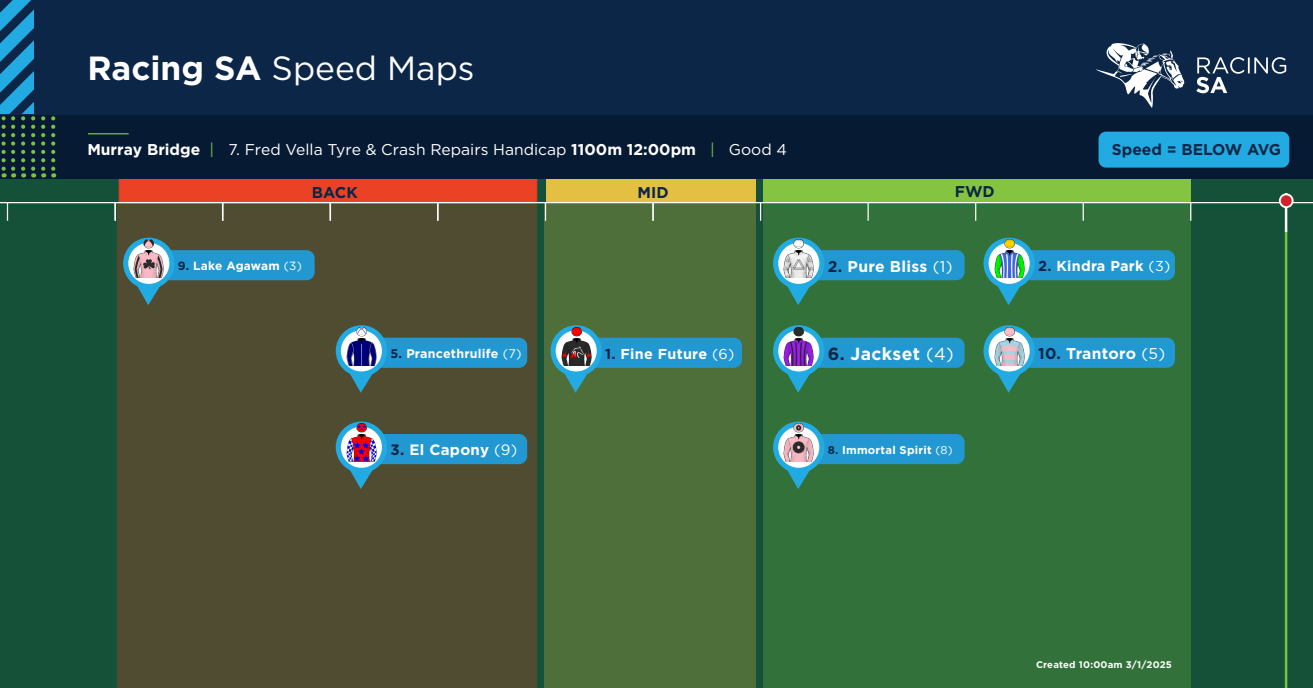
<style>
.page{position:relative;width:1313px;height:688px;background:#fff}
.page>*{position:absolute;margin:0;border:0;box-sizing:border-box;transform-origin:0 0}
.t1{font:33.5px "Gotham HTF";color:#fff}
.t2{font:700 17.5px "Gotham HTF";letter-spacing:.02em;color:#fff}
.t3{font:15.62px "Gotham";color:#fff}
.t4{font:700 15.62px "Gotham HTF";letter-spacing:.02em;color:#fff}
.t5{font:700 15.62px "Gotham HTF";color:#0c2647}
.t6{font:700 15px "Gotham HTF";letter-spacing:.02em;color:#fff}
.t7{font:700 14.38px "Gotham HTF";letter-spacing:.02em;color:#fff}
.t8{font:700 12.5px "Gotham HTF";letter-spacing:.02em;color:#fff}
.t9{font:700 11.88px "Gotham HTF";letter-spacing:.01em;color:#fff}
.t10{font:700 11.25px "Gotham HTF";letter-spacing:.02em;color:#fff}
.t11{font:700 9.56px "Gotham HTF";letter-spacing:.02em;color:#fff}
.s1{font-weight:700}
.s2{font-family:"Gotham HTF";font-weight:700}
.s3{font-family:"Gotham HTF";color:#79c142}
.s4{font-family:"Gotham HTF"}
.s5{color:#0c2647}
.s6{font-family:"Gotham";font-weight:400}
</style>
<div class="page">
<div style="left:0;top:149px;width:1312px;height:539px;background:#155138"></div>
<div style="left:117px;top:203px;width:420px;height:485px;background:#504c32"></div>
<div style="left:119px;top:178px;width:418px;height:25px;background:#eb4225;border:1px solid #eb3e26"></div>
<div style="left:546px;top:178px;width:209px;height:25px;background:#e3c042"></div>
<div style="left:763px;top:178px;width:427px;height:25px;background:#84c440"></div>
<div style="left:544px;top:203px;width:211px;height:485px;background:#4e6f3a"></div>
<div style="left:763px;top:200px;width:427px;height:488px;background:#33713a"></div>
<div style="left:0;top:0;width:1312px;height:178px;background:#0c2647"></div>
<hr style="left:0;top:202px;width:1312px;height:1px;background:#fff">
<div style="left:0;top:115px;width:1312px;height:63px;background:#071a34"></div>
<svg style="left:545px;top:203px;width:1px;height:18px"></svg>
<hr style="left:88px;top:133px;width:41px;height:1px;background:#79c142">
<svg style="left:1196px;top:57px;width:90px;height:36px"></svg>
<svg style="left:1095px;top:43px;width:89px;height:65px"></svg>
<svg style="left:652px;top:203px;width:1px;height:18px"></svg>
<svg style="left:760px;top:203px;width:1px;height:18px"></svg>
<svg style="left:867px;top:203px;width:1px;height:18px"></svg>
<svg style="left:975px;top:203px;width:1px;height:18px"></svg>
<svg style="left:1082px;top:203px;width:1px;height:18px"></svg>
<svg style="left:1190px;top:203px;width:1px;height:18px"></svg>
<svg style="left:41px;top:116px;width:4px;height:61px"></svg>
<svg style="left:51px;top:116px;width:4px;height:61px"></svg>
<svg style="left:0;top:0;width:35px;height:177px"></svg>
<hr style="left:1284px;top:231px;width:3px;height:457px;background:#79c142">
<hr style="left:1284px;top:193px;width:3px;height:39px;background:#fff">
<div style="left:1279px;top:194px;width:13px;height:13px;background:#d1232a;border-radius:50%"></div>
<div style="left:1278px;top:193px;width:15px;height:15px;border:2px solid #fff;border-radius:50%"></div>
<svg style="left:7px;top:203px;width:1px;height:18px"></svg>
<svg style="left:114px;top:203px;width:2px;height:18px"></svg>
<svg style="left:222px;top:203px;width:1px;height:18px"></svg>
<svg style="left:329px;top:203px;width:2px;height:18px"></svg>
<svg style="left:437px;top:203px;width:1px;height:18px"></svg>
<svg style="left:336px;top:421px;width:191px;height:68px;background:#40707a"></svg>
<img style="left:344px;top:423px;width:34px;height:38px">
<svg style="left:123px;top:238px;width:192px;height:67px;background:#3f717c"></svg>
<img style="left:132px;top:239px;width:33px;height:39px">
<svg style="left:336px;top:325px;width:191px;height:67px;background:#3f717c"></svg>
<img style="left:344px;top:327px;width:34px;height:38px">
<svg style="left:773px;top:238px;width:191px;height:67px"></svg>
<img style="left:782px;top:239px;width:33px;height:39px">
<svg style="left:773px;top:325px;width:191px;height:67px"></svg>
<img style="left:782px;top:327px;width:33px;height:38px">
<svg style="left:773px;top:421px;width:191px;height:68px"></svg>
<img style="left:782px;top:423px;width:33px;height:38px">
<svg style="left:550px;top:325px;width:192px;height:67px"></svg>
<img style="left:559px;top:327px;width:33px;height:38px">
<svg style="left:983px;top:325px;width:192px;height:67px"></svg>
<img style="left:992px;top:327px;width:33px;height:38px">
<svg style="left:983px;top:238px;width:192px;height:67px"></svg>
<img style="left:992px;top:239px;width:33px;height:39px">
<div style="left:1098px;top:132px;width:191px;height:36px;background:#22abe2;border-radius:8px"></div>
<p class="t1" style="left:87px;top:49px;width:389px"><span class="s1">Racing SA</span> Speed Maps</p>
<p class="t3" style="left:87px;top:141px;width:701px"><span class="s2">Murray Bridge</span> <span class="s3">|</span> <span class="s4">7.</span> Fred Vella Tyre &amp; Crash Repairs Handicap <span class="s2">1100m 12:00pm</span> <span class="s3">|</span> Good 4</p>
<p class="t5" style="left:312px;top:184px;width:47px">BACK</p>
<p class="t5" style="left:637px;top:183px;width:33px">MID</p>
<p class="t5" style="left:954px;top:182px;width:41px">FWD</p>
<p class="t5" style="left:1111px;top:141px;width:171px">Speed = BELOW AVG</p>
<p class="t9" style="left:178px;top:259px;width:126px"><span class="s5">9.</span> Lake Agawam <span class="s6">(3)</span></p>
<p class="t4" style="left:827px;top:257px;width:126px"><span class="s5">2.</span> Pure Bliss <span class="s6">(1)</span></p>
<p class="t7" style="left:1038px;top:258px;width:134px"><span class="s5">2.</span> Kindra Park <span class="s6">(3)</span></p>
<p class="t8" style="left:390px;top:346px;width:133px"><span class="s5">5.</span> Prancethrulife <span class="s6">(7)</span></p>
<p class="t6" style="left:390px;top:441px;width:129px"><span class="s5">3.</span> El Capony <span class="s6">(9)</span></p>
<p class="t2" style="left:827px;top:344px;width:127px"><span class="s5">6.</span> Jackset <span class="s6">(4)</span></p>
<p class="t7" style="left:605px;top:345px;width:131px"><span class="s5">1.</span> Fine Future <span class="s6">(6)</span></p>
<p class="t4" style="left:1038px;top:345px;width:128px"><span class="s5">10.</span> Trantoro <span class="s6">(5)</span></p>
<p class="t10" style="left:827px;top:443px;width:127px"><span class="s5">8.</span> Immortal Spirit <span class="s6">(8)</span></p>
<p class="t11" style="left:1036px;top:659px;width:137px">Created 10:00am 3/1/2025</p>
</div>
